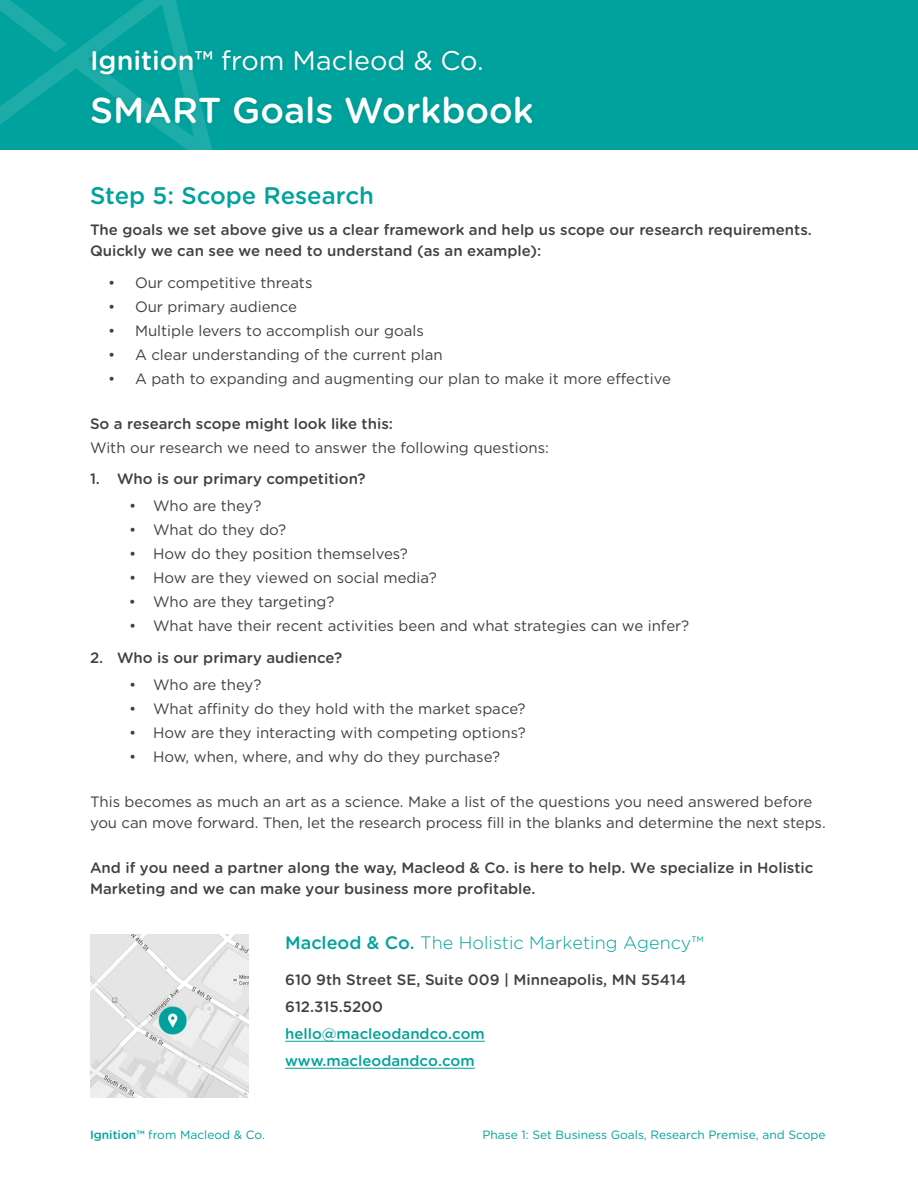
<style>
.page{position:relative;width:918px;height:1188px;background:#fff}
.page>*{position:absolute;margin:0;border:0;box-sizing:border-box;transform-origin:0 0}
.t1{font:500 36px "Gotham Rounded";color:#fff}
.t2{font:27px "Gotham Rounded";color:#fff}
.t3{font:500 24px "Gotham Rounded";color:#00a29d}
.t4{font:300 18px "Gotham Rounded";color:#00a29d}
.t5{font:15px/21px "Gotham HTF";color:#414042}
.t6{font:500 15px/21px "Gotham Rounded";color:#414042}
.t7{font:500 15px/27px "Gotham Rounded";color:#00a29d}
.t8{font:12px "Gotham Rounded";color:#00a29d}
.s1{font-weight:500}
</style>
<div class="page">
<div style="left:0;top:0;width:918px;height:150px;background:#00a29d"></div>
<svg style="left:0;top:0;width:212px;height:150px"></svg>
<div style="left:87px;top:45px;width:450px;height:84px;background:#00665e;opacity:.22"></div>
<hr style="left:285px;top:1068px;width:190px;height:1px;background:#00a29d">
<hr style="left:285px;top:1041px;width:200px;height:1px;background:#00a29d">
<img style="left:90px;top:934px;width:159px;height:164px">
<h2 class="t2" style="left:90px;top:42px;width:395px"><span class="s1">Ignition™</span> from Macleod &amp; Co.</h2>
<h1 class="t1" style="left:90px;top:85px;width:445px">SMART Goals Workbook</h1>
<h3 class="t3" style="left:90px;top:178px;width:285px">Step 5: Scope Research</h3>
<p class="t6" style="left:90px;top:219px;width:723px">The goals we set above give us a clear framework and help us scope our research requirements.<br>Quickly we can see we need to understand (as an example):</p>
<p class="t5" style="left:108px;top:272px;width:206px">• Our competitive threats</p>
<p class="t5" style="left:108px;top:296px;width:191px">• Our primary audience</p>
<p class="t5" style="left:108px;top:320px;width:317px">• Multiple levers to accomplish our goals</p>
<p class="t5" style="left:108px;top:344px;width:336px">• A clear understanding of the current plan</p>
<p class="t5" style="left:108px;top:368px;width:564px">• A path to expanding and augmenting our plan to make it more effective</p>
<p class="t6" style="left:90px;top:412px;width:305px">So a research scope might look like this:</p>
<p class="t5" style="left:90px;top:437px;width:461px">With our research we need to answer the following questions:</p>
<p class="t6" style="left:90px;top:468px;width:277px">1. Who is our primary competition?</p>
<p class="t5" style="left:129px;top:495px;width:134px">• Who are they?</p>
<p class="t5" style="left:129px;top:519px;width:159px">• What do they do?</p>
<p class="t5" style="left:129px;top:543px;width:280px">• How do they position themselves?</p>
<p class="t5" style="left:129px;top:567px;width:309px">• How are they viewed on social media?</p>
<p class="t5" style="left:129px;top:591px;width:207px">• Who are they targeting?</p>
<p class="t5" style="left:129px;top:615px;width:562px">• What have their recent activities been and what strategies can we infer?</p>
<p class="t6" style="left:90px;top:646px;width:254px">2. Who is our primary audience?</p>
<p class="t5" style="left:129px;top:674px;width:134px">• Who are they?</p>
<p class="t5" style="left:129px;top:698px;width:398px">• What affinity do they hold with the market space?</p>
<p class="t5" style="left:129px;top:722px;width:398px">• How are they interacting with competing options?</p>
<p class="t5" style="left:129px;top:746px;width:373px">• How, when, where, and why do they purchase?</p>
<p class="t5" style="left:90px;top:791px;width:737px">This becomes as much an art as a science. Make a list of the questions you need answered before you can move forward. Then, let the research process fill in the blanks and determine the next steps.</p>
<p class="t6" style="left:90px;top:856px;width:725px">And if you need a partner along the way, Macleod &amp; Co. is here to help. We specialize in Holistic<br>Marketing and we can make your business more profitable.</p>
<p class="t4" style="left:285px;top:930px;width:420px"><span class="s1">Macleod &amp; Co.</span> The Holistic Marketing Agency™</p>
<p class="t6" style="left:285px;top:965px;width:403px;line-height:27px">610 9th Street SE, Suite 009 | Minneapolis, MN 55414<br>612.315.5200</p>
<p class="t7" style="left:285px;top:1019px;width:201px">hello@macleodandco.com www.macleodandco.com</p>
<p class="t8" style="left:90px;top:1127px;width:176px"><span class="s1">Ignition™</span> from Macleod &amp; Co.</p>
<p class="t8" style="left:482px;top:1127px;width:345px">Phase 1: Set Business Goals, Research Premise, and Scope</p>
</div>
